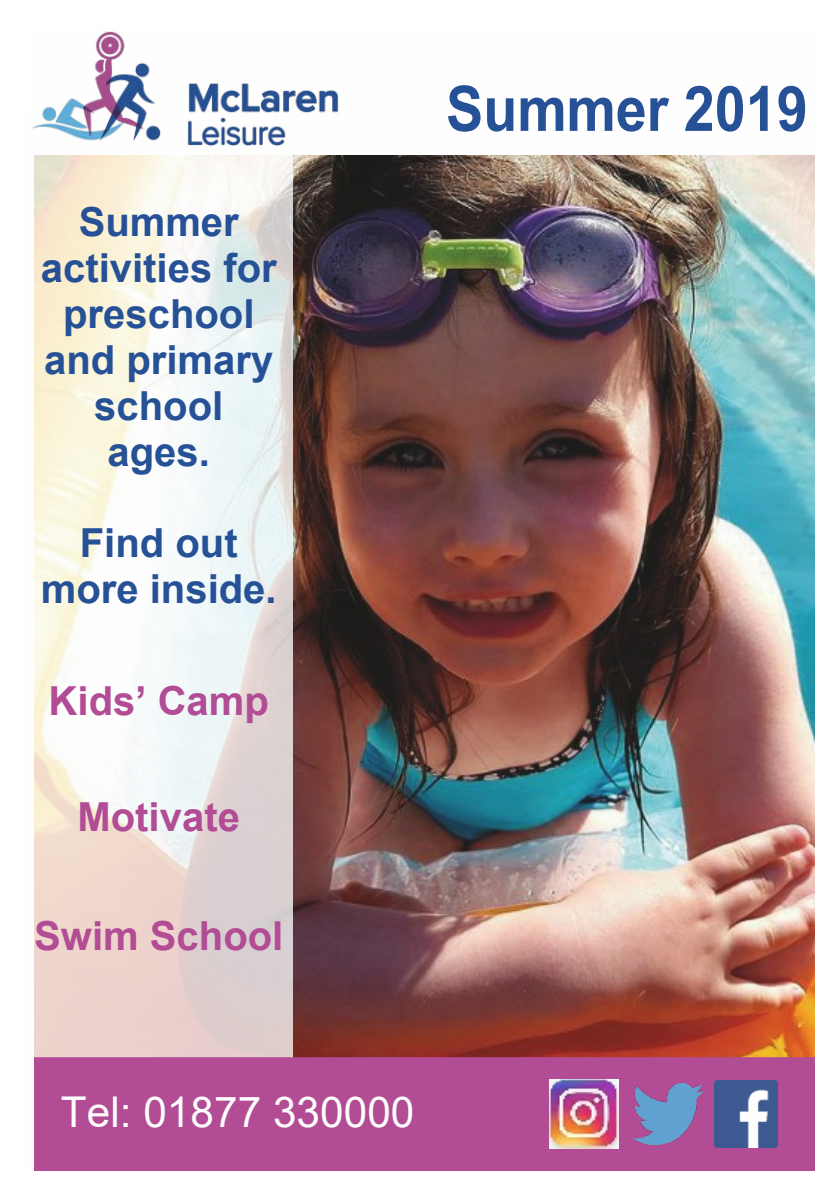
<style>
.page{position:relative;width:840px;height:1191px;background:#fff}
.page>*{position:absolute;margin:0;border:0;box-sizing:border-box;transform-origin:0 0}
.t1{font:700 62.8px "Arial";color:#265196;scale:.89 1}
.t2{font:42.4px "Arial";color:#fefefe}
.t3{font:700 40px/45.8px "Arial";color:#265196;text-align:center}
.t4{font:700 40px "Arial";color:#b14c95}
</style>
<div class="page">
<img style="left:292px;top:155px;width:522px;height:902px">
<div style="left:26px;top:112px;width:266px;height:1058px;background:#fefefe;opacity:.78"></div>
<div style="left:31px;top:29px;width:783px;height:126px;background:#fefefe"></div>
<img style="left:32px;top:31px;width:307px;height:115px">
<div style="left:35px;top:1057px;width:779px;height:113px;background:#b14c95"></div>
<img style="left:713px;top:1080px;width:64px;height:67px">
<img style="left:632px;top:1083px;width:71px;height:61px">
<img style="left:549px;top:1079px;width:69px;height:69px">
<p class="t3" style="left:41px;top:203px;width:237px">Summer activities for preschool and primary school ages.</p>
<p class="t3" style="left:41px;top:524px;width:237px">Find out more inside.</p>
<p class="t4" style="left:49px;top:686px;width:222px">Kids’ Camp</p>
<p class="t4" style="left:77px;top:802px;width:164px">Motivate</p>
<p class="t4" style="left:34px;top:921px;width:250px">Swim School</p>
<h1 class="t1" style="left:446px;top:85px;width:407px">Summer 2019</h1>
<p class="t2" style="left:61px;top:1096px;width:355px">Tel: 01877 330000</p>
</div>
